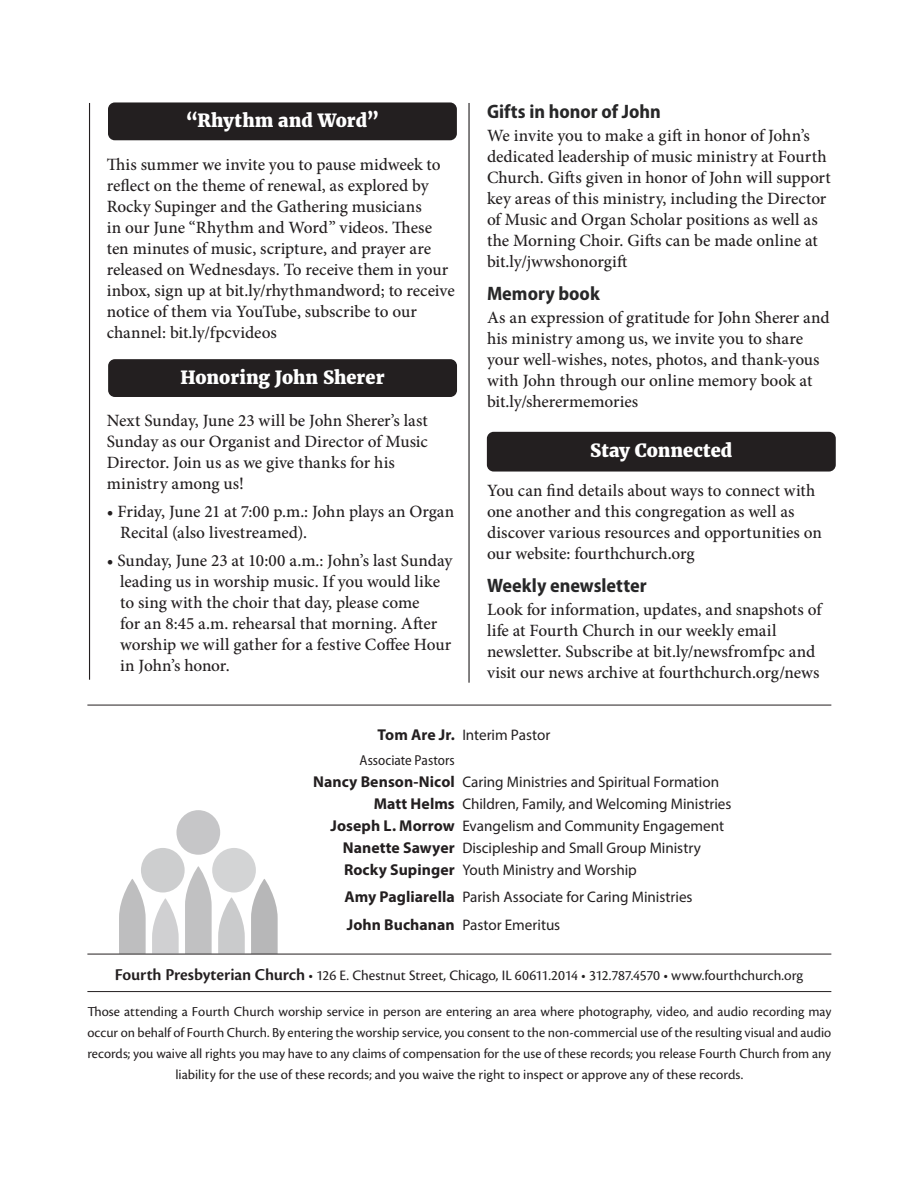
<style>
.page{position:relative;width:918px;height:1188px;background:#fff}
.page>*{position:absolute;margin:0;border:0;box-sizing:border-box;transform-origin:0 0}
.t1{font:700 semi-condensed 19.5px "Myriad Pro";color:#272728}
.t2{font:800 18px "Merriweather";color:#fff}
.t3{font:500 17.25px/21px "Minion Pro";letter-spacing:-.005em;color:#231f20}
.t4{font:15.3px "Myriad Pro";letter-spacing:-.005em;color:#231f20}
.t5{font:15px "Cronos Pro";letter-spacing:-.005em;color:#231f20}
.t6{font:semi-condensed 14.4px "Myriad Pro";color:#231f20}
.t7{font:14.25px/21px "Cronos Pro";color:#231f20;text-align:center}
.s1{font-weight:700;font-size:15.75px}
.s2{font-weight:600;font-size:17.25px}
</style>
<div class="page">
<hr style="left:87px;top:954px;width:744px;height:1px;background:#231f20">
<div style="left:141px;top:848px;width:44px;height:45px;background:#cdcecf;border-radius:50%"></div>
<div style="left:212px;top:848px;width:44px;height:45px;background:#d3d4d5;border-radius:50%"></div>
<div style="left:176px;top:810px;width:44px;height:45px;background:#c6c6c8;border-radius:50%"></div>
<svg style="left:152px;top:898px;width:27px;height:56px"></svg>
<svg style="left:185px;top:866px;width:27px;height:88px"></svg>
<svg style="left:218px;top:897px;width:27px;height:57px"></svg>
<svg style="left:251px;top:879px;width:27px;height:75px"></svg>
<svg style="left:119px;top:879px;width:27px;height:75px"></svg>
<hr style="left:87px;top:991px;width:744px;height:1px;background:#231f20">
<hr style="left:87px;top:705px;width:744px;height:1px;background:#231f20">
<hr style="left:468px;top:103px;width:2px;height:580px;background:#231f20">
<hr style="left:89px;top:103px;width:1px;height:577px;background:#231f20">
<div style="left:487px;top:432px;width:349px;height:40px;background:#231f20;border-radius:7px"></div>
<div style="left:108px;top:102px;width:349px;height:38px;background:#231f20;border-radius:7px"></div>
<div style="left:108px;top:359px;width:349px;height:38px;background:#231f20;border-radius:7px"></div>
<p class="t2" style="left:186px;top:110px;width:195px">“Rhythm and Word”</p>
<p class="t3" style="left:107px;top:154px;width:349px">This summer we invite you to pause midweek to reflect on the theme of renewal, as explored by Rocky Supinger and the Gathering musicians<br>in our June “Rhythm and Word” videos. These ten minutes of music, scripture, and prayer are released on Wednesdays. To receive them in your inbox, sign up at bit.ly/rhythmandword; to receive notice of them via YouTube, subscribe to our channel: bit.ly/fpcvideos</p>
<p class="t2" style="left:181px;top:366px;width:205px">Honoring John Sherer</p>
<p class="t3" style="left:107px;top:410px;width:323px">Next Sunday, June 23 will be John Sherer’s last Sunday as our Organist and Director of Music Director. Join us as we give thanks for his ministry among us!</p>
<p class="t3" style="left:120px;top:501px;width:336px;text-indent:-14px">• Friday, June 21 at 7:00 p.m.: John plays an Organ<br>Recital (also livestreamed).</p>
<p class="t3" style="left:120px;top:550px;width:334px;text-indent:-14px">• Sunday, June 23 at 10:00 a.m.: John’s last Sunday leading us in worship music. If you would like to sing with the choir that day, please come<br>for an 8:45 a.m. rehearsal that morning. After worship we will gather for a festive Coffee Hour in John’s honor.</p>
<p class="t1" style="left:487px;top:100px;width:175px">Gifts in honor of John</p>
<p class="t3" style="left:487px;top:125px;width:345px">We invite you to make a gift in honor of John’s dedicated leadership of music ministry at Fourth Church. Gifts given in honor of John will support key areas of this ministry, including the Director of Music and Organ Scholar positions as well as the Morning Choir. Gifts can be made online at bit.ly/jwwshonorgift</p>
<p class="t1" style="left:487px;top:282px;width:114px">Memory book</p>
<p class="t3" style="left:487px;top:307px;width:344px">As an expression of gratitude for John Sherer and his ministry among us, we invite you to share your well-wishes, notes, photos, and thank-yous with John through our online memory book at bit.ly/sherermemories</p>
<p class="t2" style="left:590px;top:439px;width:144px">Stay Connected</p>
<p class="t3" style="left:487px;top:480px;width:336px">You can find details about ways to connect with one another and this congregation as well as discover various resources and opportunities on our website: fourthchurch.org</p>
<p class="t1" style="left:487px;top:574px;width:161px">Weekly enewsletter</p>
<p class="t3" style="left:487px;top:599px;width:336px">Look for information, updates, and snapshots of life at Fourth Church in our weekly email newsletter. Subscribe at bit.ly/newsfromfpc and visit our news archive at fourthchurch.org/news</p>
<p class="t4" style="left:378px;top:725px;width:174px"><span class="s1">Tom Are Jr.</span> Interim Pastor</p>
<p class="t6" style="left:359px;top:752px;width:97px">Associate Pastors</p>
<p class="t4" style="left:313px;top:772px;width:408px"><span class="s1">Nancy Benson-Nicol</span> Caring Ministries and Spiritual Formation</p>
<p class="t4" style="left:374px;top:794px;width:359px"><span class="s1">Matt Helms</span> Children, Family, and Welcoming Ministries</p>
<p class="t4" style="left:331px;top:816px;width:395px"><span class="s1">Joseph L. Morrow</span> Evangelism and Community Engagement</p>
<p class="t4" style="left:343px;top:838px;width:360px"><span class="s1">Nanette Sawyer</span> Discipleship and Small Group Ministry</p>
<p class="t4" style="left:344px;top:860px;width:294px"><span class="s1">Rocky Supinger</span> Youth Ministry and Worship</p>
<p class="t4" style="left:344px;top:887px;width:350px"><span class="s1">Amy Pagliarella</span> Parish Associate for Caring Ministries</p>
<p class="t4" style="left:347px;top:915px;width:215px"><span class="s1">John Buchanan</span> Pastor Emeritus</p>
<p class="t5" style="left:115px;top:967px;width:690px"><span class="s2">Fourth Presbyterian Church</span> • 126 E. Chestnut Street, Chicago, IL 60611.2014 • 312.787.4570 • www.fourthchurch.org</p>
<p class="t7" style="left:87px;top:1001px;width:745px">Those attending a Fourth Church worship service in person are entering an area where photography, video, and audio recording may occur on behalf of Fourth Church. By entering the worship service, you consent to the non-commercial use of the resulting visual and audio records; you waive all rights you may have to any claims of compensation for the use of these records; you release Fourth Church from any liability for the use of these records; and you waive the right to inspect or approve any of these records.</p>
</div>
